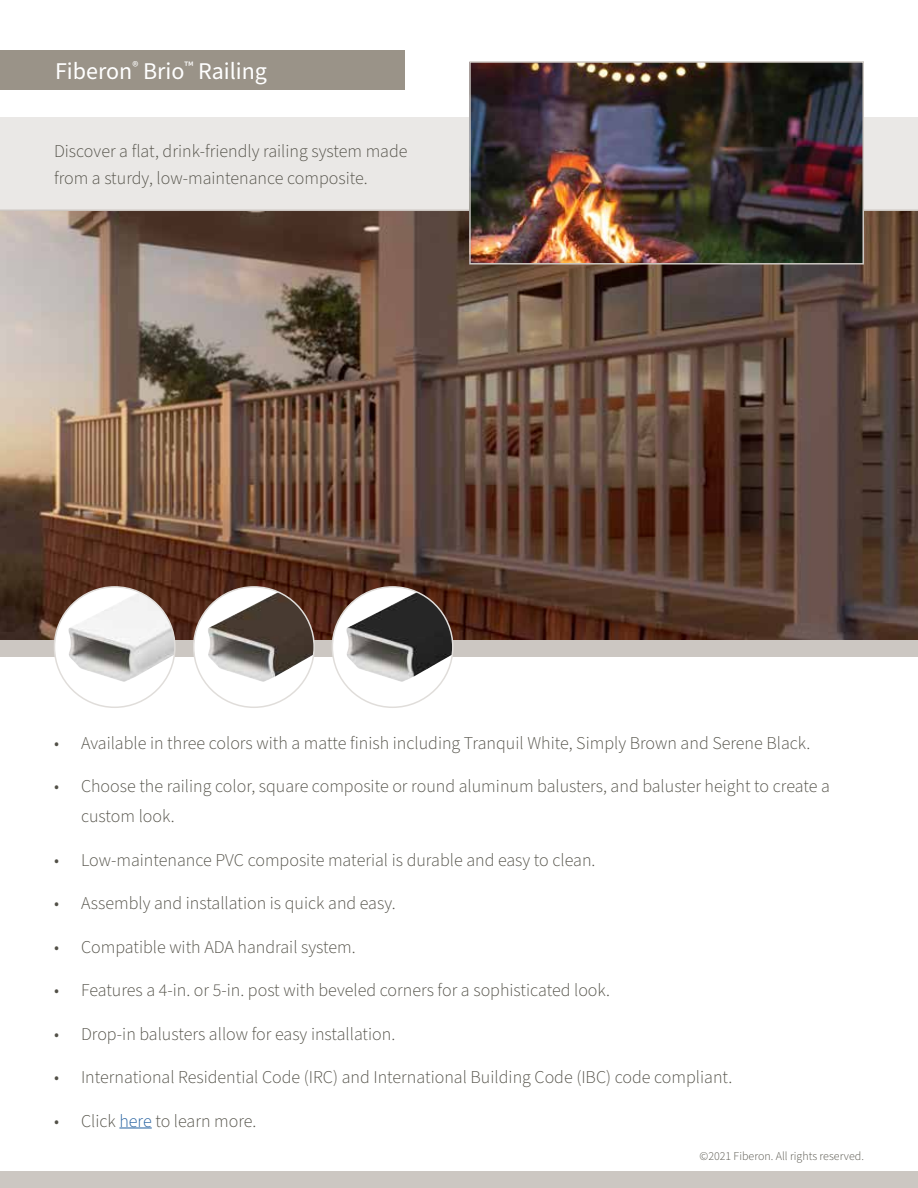
<style>
.page{position:relative;width:918px;height:1188px;background:#fff}
.page>*{position:absolute;margin:0;border:0;box-sizing:border-box;transform-origin:0 0}
.t1{font:24px "Source Sans Pro";color:#fff}
.t2{font:300 18px/27px "Source Sans Pro";color:#525047}
.t3{font:300 12px "Source Sans Pro";color:#525047}
.s1{color:#215e9e}
</style>
<div class="page">
<img style="left:0;top:210px;width:918px;height:431px">
<div style="left:0;top:50px;width:405px;height:40px;background:#9a9388"></div>
<div style="left:0;top:117px;width:918px;height:93px;background:#eae8e6"></div>
<img style="left:472px;top:64px;width:389px;height:198px">
<div style="left:469px;top:61px;width:395px;height:204px;border:2px solid #ccc7c2"></div>
<hr style="left:119px;top:1128px;width:33px;height:1px;background:#215e9e">
<div style="left:0;top:1172px;width:918px;height:16px;background:#ccc7c2"></div>
<div style="left:0;top:641px;width:918px;height:16px;background:#ccc7c2"></div>
<div style="left:54px;top:587px;width:121px;height:120px;background:#fff;border-radius:50%"></div>
<img style="left:68px;top:592px;width:107px;height:90px">
<div style="left:54px;top:586px;width:122px;height:122px;border:2px solid #e0ddda;border-radius:50%"></div>
<div style="left:194px;top:587px;width:120px;height:120px;background:#fff;border-radius:50%"></div>
<img style="left:208px;top:592px;width:106px;height:90px">
<div style="left:193px;top:586px;width:122px;height:122px;border:2px solid #e0ddda;border-radius:50%"></div>
<div style="left:332px;top:587px;width:121px;height:120px;background:#fff;border-radius:50%"></div>
<img style="left:346px;top:592px;width:107px;height:90px">
<div style="left:332px;top:586px;width:122px;height:122px;border:2px solid #e0ddda;border-radius:50%"></div>
<h1 class="t1" style="left:55px;top:55px;width:214px">Fiberon<sup>®</sup> Brio<sup>™</sup> Railing</h1>
<p class="t2" style="left:54px;top:138px;width:355px">Discover a flat, drink-friendly railing system made from a sturdy, low-maintenance composite.</p>
<p class="t2" style="left:54px;top:730px;width:758px">• Available in three colors with a matte finish including Tranquil White, Simply Brown and Serene Black.</p>
<p class="t2" style="left:81px;top:772px;width:750px;line-height:30px;text-indent:-27px">• Choose the railing color, square composite or round aluminum balusters, and baluster height to create a custom look.</p>
<p class="t2" style="left:54px;top:847px;width:543px">• Low-maintenance PVC composite material is durable and easy to clean.</p>
<p class="t2" style="left:54px;top:890px;width:343px">• Assembly and installation is quick and easy.</p>
<p class="t2" style="left:54px;top:934px;width:303px">• Compatible with ADA handrail system.</p>
<p class="t2" style="left:54px;top:977px;width:558px">• Features a 4-in. or 5-in. post with beveled corners for a sophisticated look.</p>
<p class="t2" style="left:54px;top:1021px;width:343px">• Drop-in balusters allow for easy installation.</p>
<p class="t2" style="left:54px;top:1064px;width:680px">• International Residential Code (IRC) and International Building Code (IBC) code compliant.</p>
<p class="t2" style="left:54px;top:1108px;width:204px">• Click <span class="s1">here</span> to learn more.</p>
<p class="t3" style="left:699px;top:1148px;width:166px">©2021 Fiberon. All rights reserved.</p>
</div>
